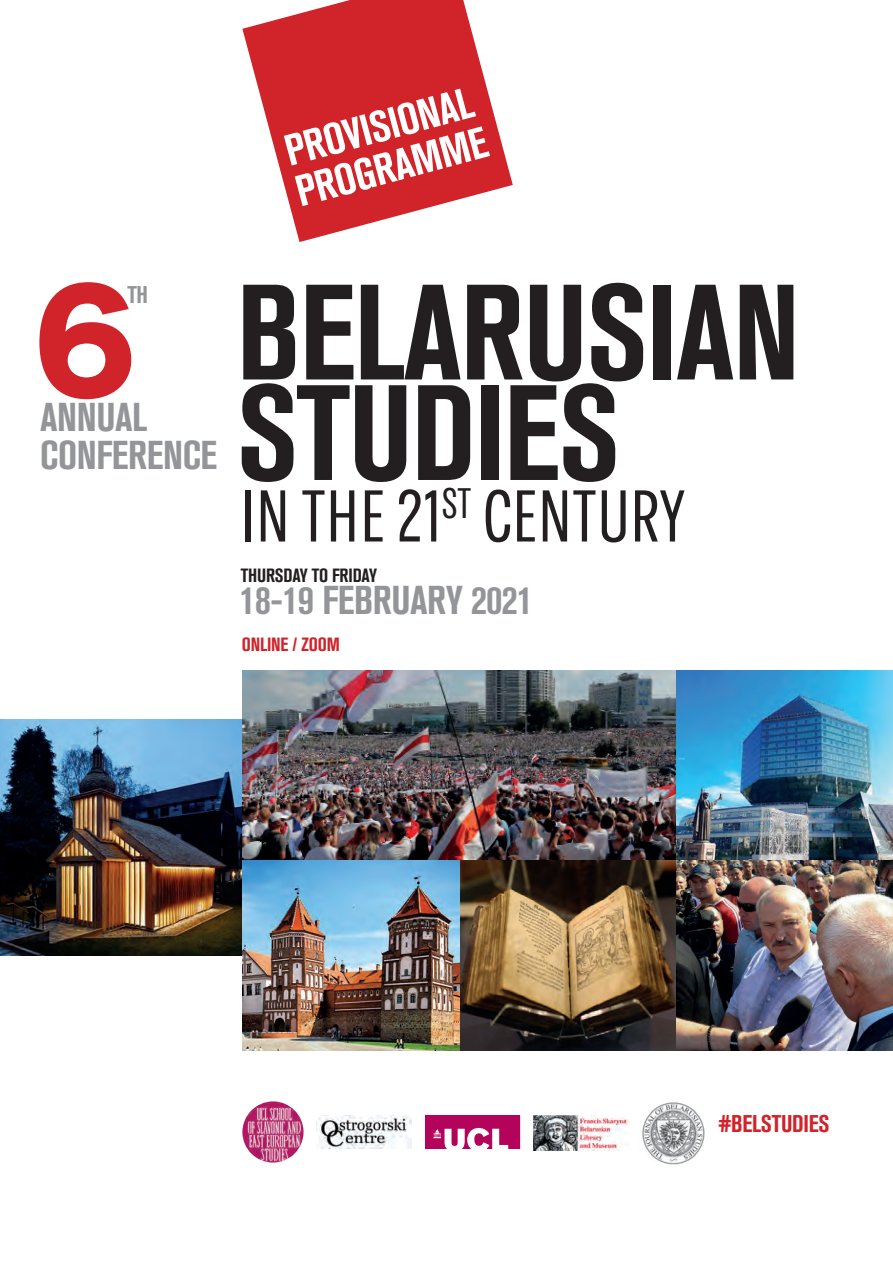
<style>
.page{position:relative;width:893px;height:1263px;background:#fff}
.page>*{position:absolute;margin:0;border:0;box-sizing:border-box;transform-origin:0 0}
.t1{font:700 condensed 134.1px/100.5px "Akzidenz Grotesk BQ";letter-spacing:-.01em;color:#231f20}
.t2{font:134.1px "Hira Kaku Std W8";color:#d1232a}
.t3{font:72px "Pike";color:#231f20}
.t4{font:700 condensed 43.5px/42px "Akzidenz Grotesk BQ";color:#fff}
.t5{font:700 condensed 39.9px/37.5px "Akzidenz Grotesk BQ";letter-spacing:-.01em;color:#939598}
.t6{font:700 condensed 24px "Akzidenz Grotesk BQ";letter-spacing:-.01em;color:#d1232a}
.t7{font:700 condensed 24px "Akzidenz Grotesk BQ";color:#939598}
.t8{font:700 condensed 19.05px "Akzidenz Grotesk BQ";letter-spacing:-.01em;color:#231f20}
.t9{font:700 condensed 19.05px "Akzidenz Grotesk BQ";letter-spacing:-.01em;color:#d1232a}
</style>
<div class="page">
<svg style="left:242px;top:0;width:271px;height:242px;fill:#d1232a"></svg>
<img style="left:0;top:719px;width:242px;height:236px">
<img style="left:533px;top:1115px;width:95px;height:36px">
<img style="left:242px;top:1101px;width:62px;height:61px;border-radius:31px">
<svg style="left:425px;top:1115px;width:95px;height:34px"></svg>
<img style="left:317px;top:1115px;width:95px;height:33px">
<img style="left:242px;top:671px;width:651px;height:379px">
<img style="left:642px;top:1102px;width:63px;height:62px">
<p class="t4" style="left:280px;top:131px;width:198px;rotate:-15deg">PROVISIONAL<br>PROGRAMME</p>
<h1 class="t2" style="left:33px;top:267px;width:105px">6</h1>
<p class="t7" style="left:127px;top:281px;width:22px">TH</p>
<p class="t5" style="left:40px;top:398px;width:179px">ANNUAL<br>CONFERENCE</p>
<h1 class="t1" style="left:237px;top:282px;width:565px">BELARUSIAN<br>STUDIES</h1>
<h2 class="t3" style="left:240px;top:474px;width:449px">IN THE 21<sup>ST</sup> CENTURY</h2>
<p class="t8" style="left:241px;top:564px;width:138px">THURSDAY TO FRIDAY</p>
<p class="t5" style="left:240px;top:581px;width:295px">18-19 FEBRUARY 2021</p>
<p class="t9" style="left:242px;top:633px;width:99px">ONLINE / ZOOM</p>
<p class="t6" style="left:718px;top:1110px;width:112px">#BELSTUDIES</p>
</div>
